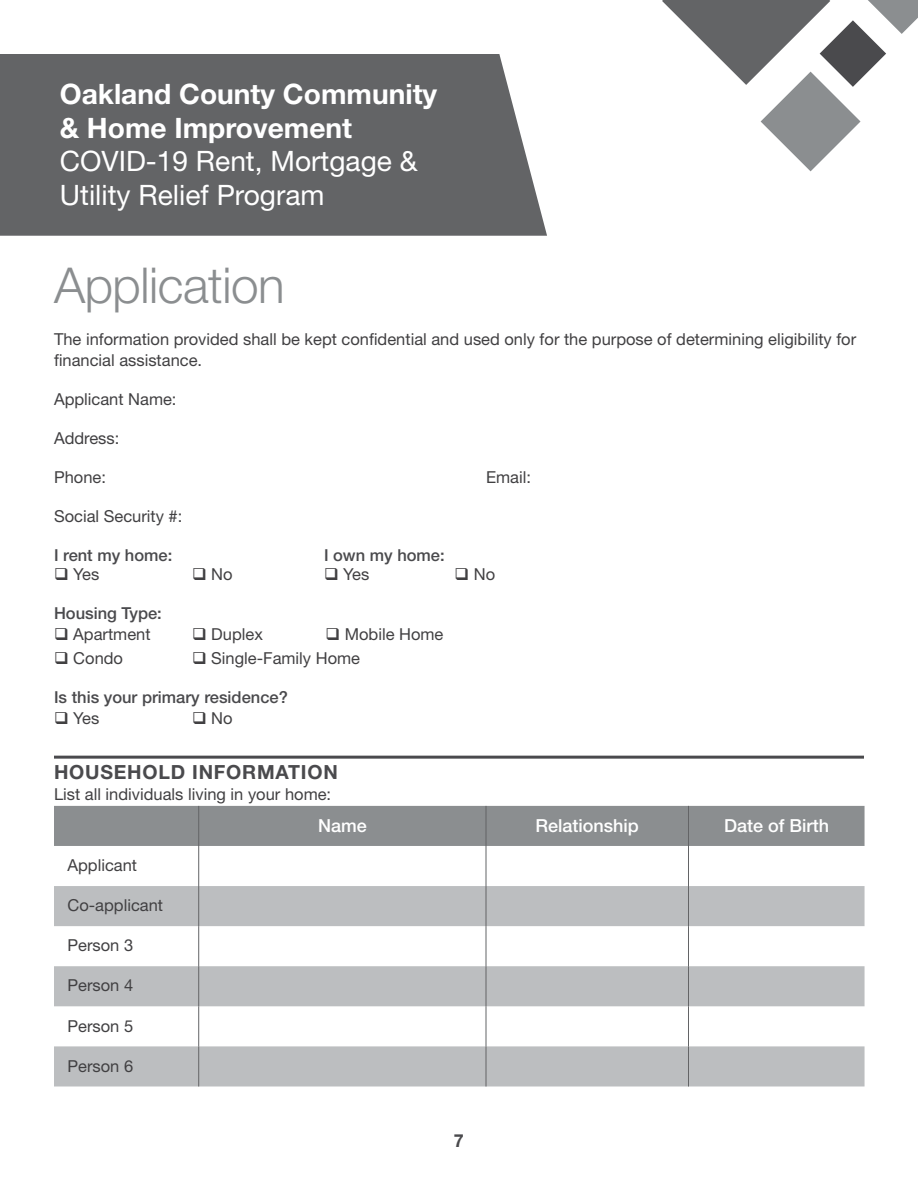
<style>
.page{position:relative;width:918px;height:1188px;background:#fff}
.page>*{position:absolute;margin:0;border:0;box-sizing:border-box;transform-origin:0 0}
.t1{font:300 49.5px "Helvetica Neue LT Std";letter-spacing:-.01em;color:#8b8e90}
.t2{font:28.2px/33.5px "Helvetica Neue LT Std";color:#fff}
.t3{font:700 28.2px/33.5px "Helvetica Neue LT Std";color:#fff}
.t4{font:700 19.5px "Helvetica Neue LT Std";letter-spacing:.04em;color:#4a4a4d}
.t5{font:500 18px "Helvetica Neue LT Std";color:#fff}
.t6{font:700 18px "Helvetica Neue LT Std";color:#4a4a4d}
.t7{font:16.5px/21px "Helvetica Neue LT Std";color:#414042}
.t8{font:500 16.5px "Helvetica Neue LT Std";color:#4a4a4d}
</style>
<div class="page">
<hr style="left:54px;top:756px;width:810px;height:3px;background:#4a4a4d">
<div style="left:54px;top:806px;width:811px;height:40px;background:#8b8e90"></div>
<svg style="left:54px;top:886px;width:811px;height:200px;fill:#bcbec0"></svg>
<hr style="left:198px;top:806px;width:1px;height:40px;background:#636466">
<hr style="left:486px;top:806px;width:1px;height:40px;background:#636466">
<hr style="left:688px;top:806px;width:1px;height:40px;background:#636466">
<hr style="left:198px;top:846px;width:1px;height:40px;background:#636466">
<hr style="left:486px;top:846px;width:1px;height:40px;background:#636466">
<hr style="left:688px;top:846px;width:1px;height:40px;background:#636466">
<hr style="left:198px;top:886px;width:1px;height:40px;background:#636466">
<hr style="left:486px;top:886px;width:1px;height:40px;background:#636466">
<hr style="left:688px;top:886px;width:1px;height:40px;background:#636466">
<hr style="left:198px;top:926px;width:1px;height:40px;background:#636466">
<hr style="left:486px;top:926px;width:1px;height:40px;background:#636466">
<hr style="left:688px;top:926px;width:1px;height:40px;background:#636466">
<hr style="left:198px;top:966px;width:1px;height:40px;background:#636466">
<hr style="left:486px;top:966px;width:1px;height:40px;background:#636466">
<hr style="left:688px;top:966px;width:1px;height:40px;background:#636466">
<hr style="left:198px;top:1006px;width:1px;height:40px;background:#636466">
<hr style="left:486px;top:1006px;width:1px;height:40px;background:#636466">
<hr style="left:688px;top:1006px;width:1px;height:40px;background:#636466">
<hr style="left:198px;top:1046px;width:1px;height:40px;background:#636466">
<hr style="left:486px;top:1046px;width:1px;height:40px;background:#636466">
<hr style="left:688px;top:1046px;width:1px;height:40px;background:#636466">
<div style="left:0;top:54px;width:547px;height:182px;background:#636466"></div>
<svg style="left:662px;top:0;width:256px;height:171px"></svg>
<h2 class="t3" style="left:60px;top:77px;width:379px">Oakland County Community &amp; Home Improvement</h2>
<h2 class="t2" style="left:60px;top:144px;width:359px">COVID-19 Rent, Mortgage &amp;<br>Utility Relief Program</h2>
<h1 class="t1" style="left:54px;top:255px;width:232px">Application</h1>
<p class="t7" style="left:54px;top:328px;width:804px">The information provided shall be kept confidential and used only for the purpose of determining eligibility for financial assistance.</p>
<p class="t7" style="left:54px;top:388px;width:124px">Applicant Name:</p>
<p class="t7" style="left:54px;top:427px;width:67px">Address:</p>
<p class="t7" style="left:54px;top:466px;width:53px">Phone:</p>
<p class="t7" style="left:486px;top:466px;width:46px">Email:</p>
<p class="t7" style="left:54px;top:505px;width:130px">Social Security #:</p>
<p class="t8" style="left:54px;top:545px;width:120px">I rent my home:</p>
<p class="t8" style="left:324px;top:545px;width:122px">I own my home:</p>
<p class="t7" style="left:54px;top:564px;width:47px">❑ Yes</p>
<p class="t7" style="left:192px;top:564px;width:42px">❑ No</p>
<p class="t7" style="left:324px;top:564px;width:47px">❑ Yes</p>
<p class="t7" style="left:455px;top:564px;width:42px">❑ No</p>
<p class="t8" style="left:54px;top:603px;width:109px">Housing Type:</p>
<p class="t7" style="left:54px;top:624px;width:98px">❑ Apartment</p>
<p class="t7" style="left:192px;top:624px;width:72px">❑ Duplex</p>
<p class="t7" style="left:326px;top:624px;width:120px">❑ Mobile Home</p>
<p class="t7" style="left:54px;top:648px;width:71px">❑ Condo</p>
<p class="t7" style="left:192px;top:648px;width:170px">❑ Single-Family Home</p>
<p class="t8" style="left:54px;top:687px;width:235px">Is this your primary residence?</p>
<p class="t7" style="left:54px;top:708px;width:47px">❑ Yes</p>
<p class="t7" style="left:192px;top:708px;width:42px">❑ No</p>
<p class="t4" style="left:54px;top:760px;width:285px">HOUSEHOLD INFORMATION</p>
<p class="t7" style="left:54px;top:783px;width:279px">List all individuals living in your home:</p>
<p class="t5" style="left:318px;top:815px;width:50px">Name</p>
<p class="t5" style="left:536px;top:815px;width:105px">Relationship</p>
<p class="t5" style="left:724px;top:815px;width:107px">Date of Birth</p>
<p class="t7" style="left:68px;top:855px;width:71px">Applicant</p>
<p class="t7" style="left:68px;top:895px;width:97px">Co-applicant</p>
<p class="t7" style="left:68px;top:935px;width:67px">Person 3</p>
<p class="t7" style="left:68px;top:975px;width:67px">Person 4</p>
<p class="t7" style="left:68px;top:1015px;width:67px">Person 5</p>
<p class="t7" style="left:68px;top:1055px;width:67px">Person 6</p>
<p class="t6" style="left:454px;top:1129px;width:12px">7</p>
</div>
